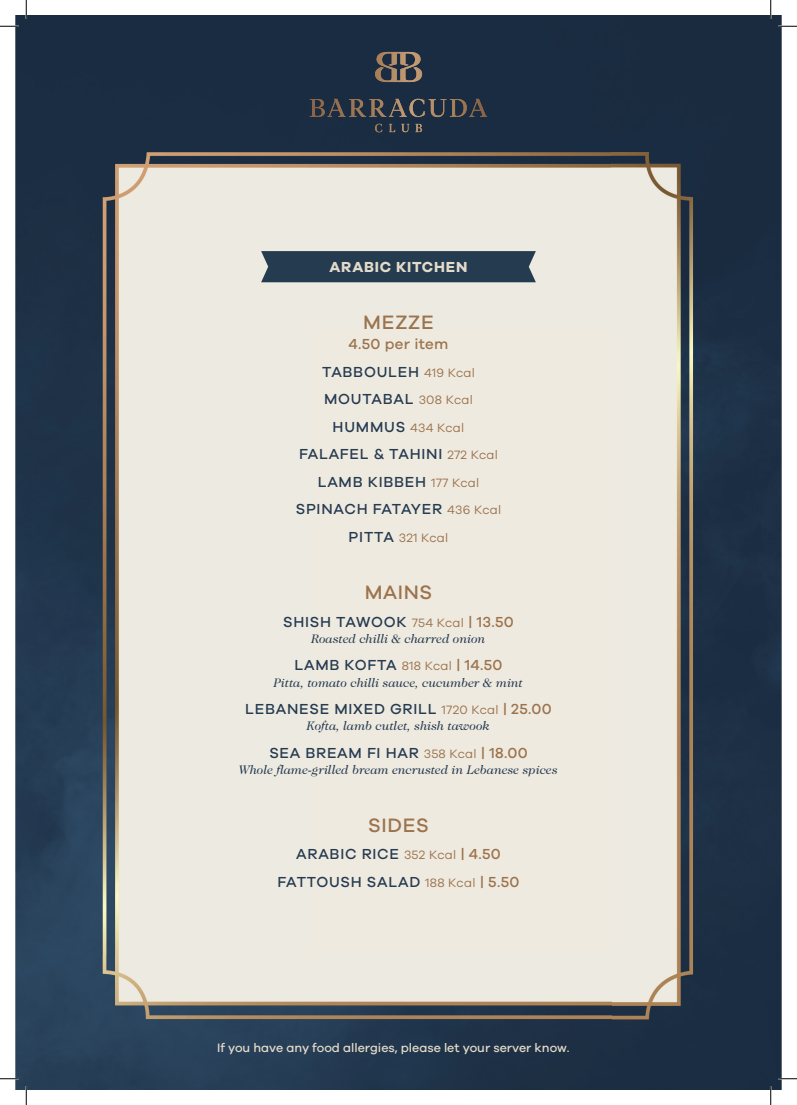
<style>
.page{position:relative;width:797px;height:1105px;background:#fff}
.page>*{position:absolute;margin:0;border:0;box-sizing:border-box;transform-origin:0 0}
.t1{font:500 20px "Galano Grotesque";letter-spacing:.03em;color:#9b734c}
.t2{font:500 15px/27.5px "Galano Grotesque";letter-spacing:.05em;color:#253b50;text-align:center}
.t3{font:700 15px "Galano Grotesque";letter-spacing:.05em;color:#e3dbc9}
.t4{font:italic 12.5px "Caslon 224 Std";color:#253b50}
.t5{font:500 12.5px "Galano Grotesque";color:#e3dbc9}
.t6{font:12.5px "Galano Grotesque";letter-spacing:.02em;color:#9b734c}
.s1{color:#9b734c}
.s2{font-weight:400;font-size:12.5px;color:#9b734c}
.s3{font-weight:500;font-size:15px;color:#253b50}
</style>
<div class="page">
<img style="left:16px;top:16px;width:765px;height:1073px">
<svg style="left:415px;top:124px;width:7px;height:8px"></svg>
<svg style="left:375px;top:124px;width:7px;height:8px"></svg>
<svg style="left:401px;top:124px;width:8px;height:8px"></svg>
<svg style="left:389px;top:124px;width:6px;height:8px"></svg>
<svg style="left:375px;top:52px;width:47px;height:30px"></svg>
<svg style="left:310px;top:99px;width:177px;height:18px;background:#464548"></svg>
<div style="left:261px;top:251px;width:275px;height:31px;background:#253b50"></div>
<svg style="left:0;top:25px;width:19px;height:2px"></svg>
<svg style="left:778px;top:25px;width:19px;height:2px"></svg>
<svg style="left:0;top:1078px;width:19px;height:1px"></svg>
<svg style="left:778px;top:1078px;width:19px;height:1px"></svg>
<svg style="left:25px;top:0;width:2px;height:19px"></svg>
<svg style="left:25px;top:1086px;width:2px;height:19px"></svg>
<svg style="left:770px;top:0;width:1px;height:19px"></svg>
<svg style="left:770px;top:1086px;width:1px;height:19px"></svg>
<p class="t3" style="left:329px;top:257px;width:139px">ARABIC KITCHEN</p>
<h1 class="t1" style="left:363px;top:310px;width:72px">MEZZE</h1>
<p class="t2" style="left:322px;top:330px;width:154px"><span class="s1">4.50 per item<br></span>TABBOULEH <span class="s2">419 Kcal<br></span>MOUTABAL <span class="s2">308 Kcal</span></p>
<p class="t6" style="left:332px;top:420px;width:133px"><span class="s3">HUMMUS</span> 434 Kcal</p>
<p class="t2" style="left:296px;top:440px;width:207px">FALAFEL &amp; TAHINI <span class="s2">272 Kcal<br></span>LAMB KIBBEH <span class="s2">177 Kcal<br></span>SPINACH FATAYER <span class="s2">436 Kcal</span></p>
<p class="t6" style="left:348px;top:530px;width:101px"><span class="s3">PITTA</span> 321 Kcal</p>
<h1 class="t1" style="left:365px;top:580px;width:69px">MAINS</h1>
<p class="t2" style="left:283px;top:607px;width:232px">SHISH TAWOOK <span class="s2">754 Kcal</span> <span class="s1">| 13.50</span></p>
<p class="t4" style="left:311px;top:631px;width:175px">Roasted chilli &amp; charred onion</p>
<p class="t2" style="left:294px;top:651px;width:209px">LAMB KOFTA <span class="s2">818 Kcal</span> <span class="s1">| 14.50</span></p>
<p class="t4" style="left:274px;top:675px;width:251px">Pitta, tomato chilli sauce, cucumber &amp; mint</p>
<p class="t2" style="left:245px;top:695px;width:308px">LEBANESE MIXED GRILL <span class="s2">1720 Kcal</span> <span class="s1">| 25.00</span></p>
<p class="t4" style="left:307px;top:719px;width:185px">Kofta, lamb cutlet, shish tawook</p>
<p class="t2" style="left:269px;top:739px;width:260px">SEA BREAM FI HAR <span class="s2">358 Kcal</span> <span class="s1">| 18.00</span></p>
<p class="t4" style="left:239px;top:763px;width:320px">Whole flame-grilled bream encrusted in Lebanese spices</p>
<h1 class="t1" style="left:368px;top:813px;width:62px">SIDES</h1>
<p class="t2" style="left:277px;top:840px;width:243px">ARABIC RICE <span class="s2">352 Kcal</span> <span class="s1">| 4.50<br></span>FATTOUSH SALAD <span class="s2">188 Kcal</span> <span class="s1">| 5.50</span></p>
<p class="t5" style="left:217px;top:1040px;width:354px">If you have any food allergies, please let your server know.</p>
</div>
